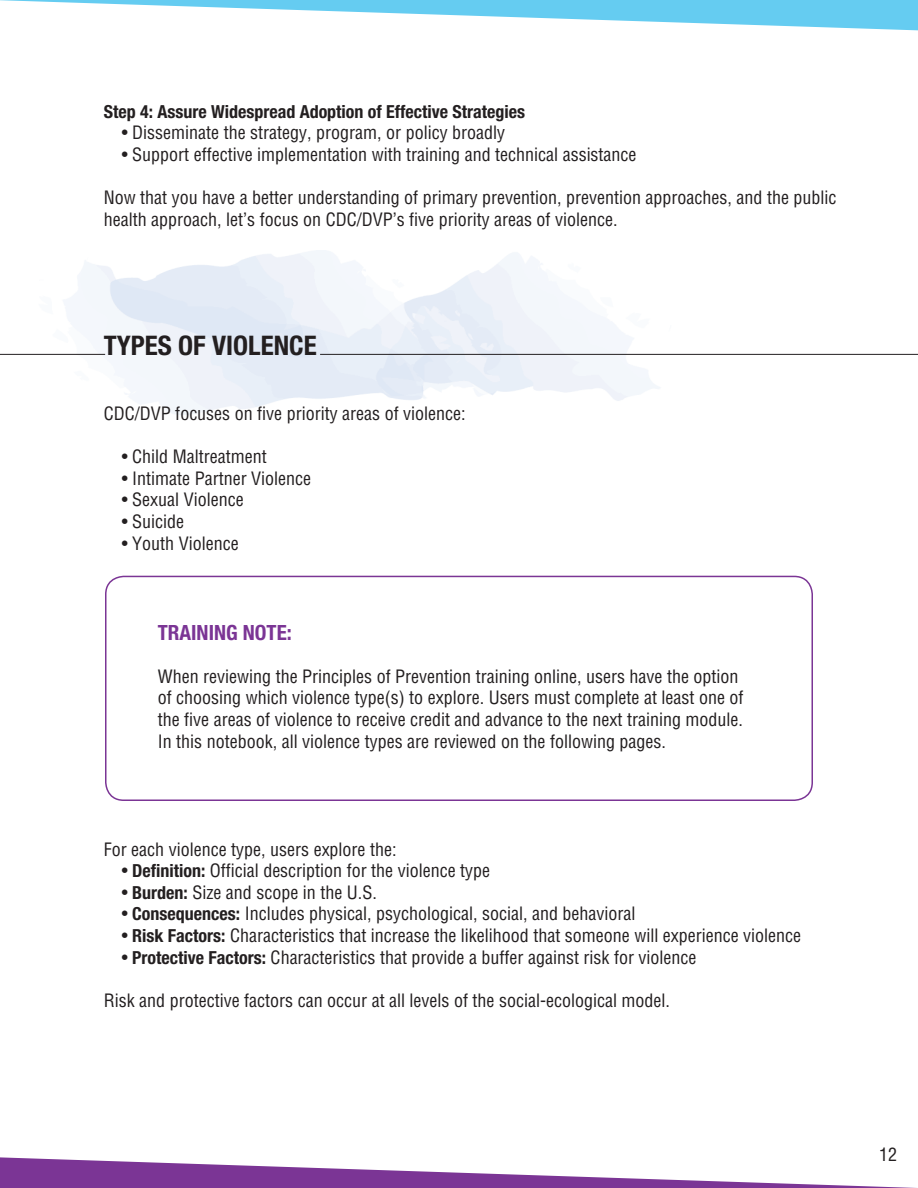
<style>
.page{position:relative;width:918px;height:1188px;background:#fff}
.page>*{position:absolute;margin:0;border:0;box-sizing:border-box;transform-origin:0 0}
.t1{font:700 27px "POP Helv Bold Cond";color:#231f20}
.t2{font:700 21px "POP Helv Bold Cond";color:#7b3595}
.t3{font:condensed 18px/21.6px "POP Helv Cond";color:#231f20}
.t4{font:700 18px "POP Helv Bold Cond";color:#231f20}
.s1{font-family:"POP Helv Bold Cond";font-weight:700;font-stretch:normal}
</style>
<div class="page">
<svg style="left:0;top:1157px;width:917px;height:31px"></svg>
<svg style="left:0;top:0;width:918px;height:31px"></svg>
<div style="left:105px;top:576px;width:708px;height:225px;border:2px solid #7b3595;border-radius:18px"></div>
<hr style="left:0;top:354px;width:105px;height:1px;background:#231f20">
<hr style="left:320px;top:354px;width:598px;height:1px;background:#231f20">
<p class="t4" style="left:104px;top:100px;width:423px">Step 4: Assure Widespread Adoption of Effective Strategies</p>
<p class="t3" style="left:122px;top:122px;width:385px">• Disseminate the strategy, program, or policy broadly</p>
<p class="t3" style="left:122px;top:143px;width:516px">• Support effective implementation with training and technical assistance</p>
<p class="t3" style="left:104px;top:186px;width:734px">Now that you have a better understanding of primary prevention, prevention approaches, and the public health approach, let’s focus on CDC/DVP’s five priority areas of violence.</p>
<p class="t1" style="left:104px;top:329px;width:214px">TYPES OF VIOLENCE</p>
<p class="t3" style="left:104px;top:402px;width:363px">CDC/DVP focuses on five priority areas of violence:</p>
<p class="t3" style="left:122px;top:446px;width:146px">• Child Maltreatment</p>
<p class="t3" style="left:122px;top:467px;width:191px">• Intimate Partner Violence</p>
<p class="t3" style="left:122px;top:489px;width:123px">• Sexual Violence</p>
<p class="t3" style="left:122px;top:510px;width:64px">• Suicide</p>
<p class="t3" style="left:122px;top:532px;width:118px">• Youth Violence</p>
<p class="t2" style="left:158px;top:619px;width:136px">TRAINING NOTE:</p>
<p class="t3" style="left:158px;top:665px;width:587px">When reviewing the Principles of Prevention training online, users have the option of choosing which violence type(s) to explore. Users must complete at least one of the five areas of violence to receive credit and advance to the next training module.<br>In this notebook, all violence types are reviewed on the following pages.</p>
<p class="t3" style="left:104px;top:838px;width:294px">For each violence type, users explore the:</p>
<p class="t3" style="left:122px;top:860px;width:370px">• <span class="s1">Definition:</span> Official description for the violence type</p>
<p class="t3" style="left:122px;top:881px;width:257px">• <span class="s1">Burden:</span> Size and scope in the U.S.</p>
<p class="t3" style="left:122px;top:903px;width:515px">• <span class="s1">Consequences:</span> Includes physical, psychological, social, and behavioral</p>
<p class="t3" style="left:122px;top:924px;width:681px">• <span class="s1">Risk Factors:</span> Characteristics that increase the likelihood that someone will experience violence</p>
<p class="t3" style="left:122px;top:946px;width:576px">• <span class="s1">Protective Factors:</span> Characteristics that provide a buffer against risk for violence</p>
<p class="t3" style="left:104px;top:989px;width:568px">Risk and protective factors can occur at all levels of the social-ecological model.</p>
<p class="t3" style="left:879px;top:1143px;width:19px">12</p>
</div>
